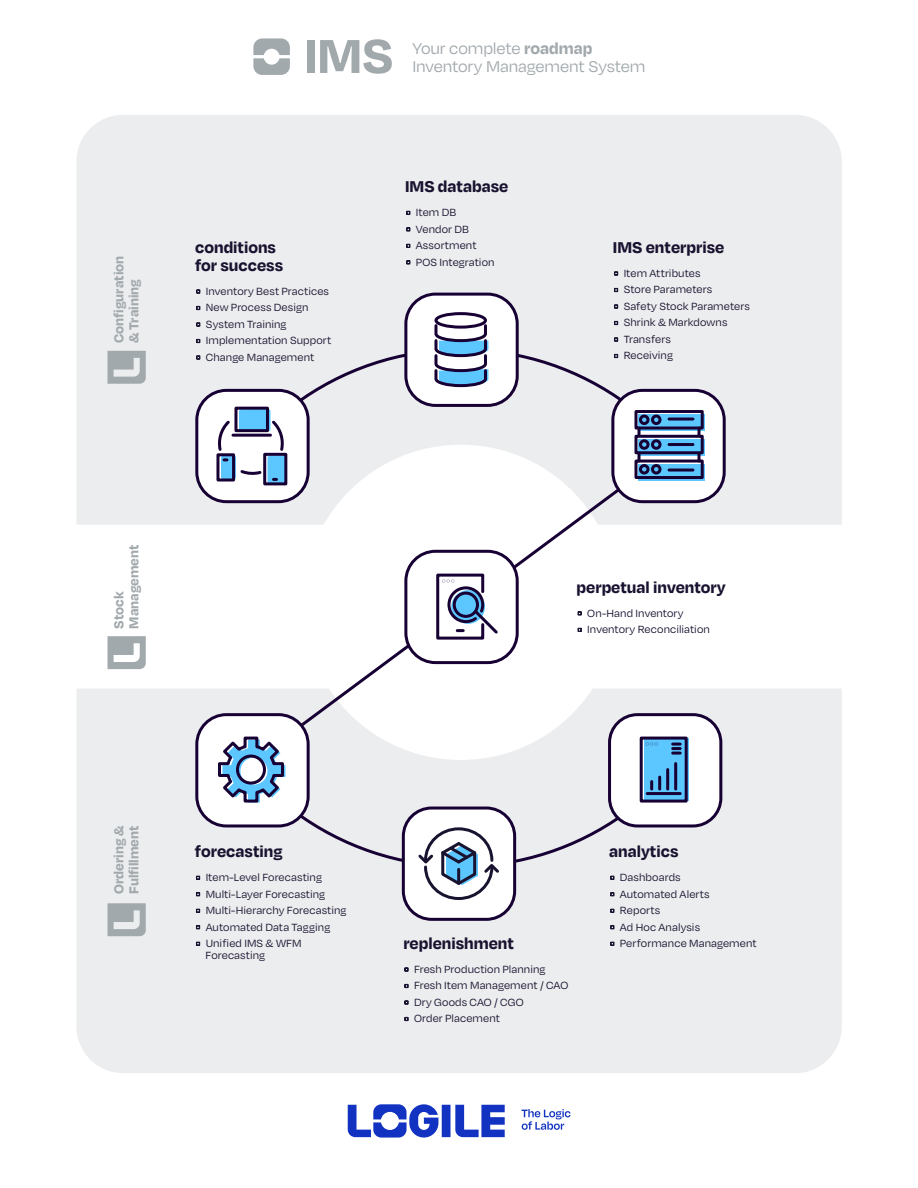
<style>
.page{position:relative;width:918px;height:1188px;background:#fff}
.page>*{position:absolute;margin:0;border:0;box-sizing:border-box;transform-origin:0 0}
.t1{font:700 54.75px "Degular";color:#a2a9ad}
.t2{font:700 18px/18px "Degular";color:#191230}
.t3{font:18px "Degular";letter-spacing:-.01em;color:#a2a9ad}
.t4{font:700 15px/15px "Degular";color:#a2a9ad}
.t5{font:12px/16.5px "Degular";letter-spacing:.005em;color:#191230}
.s1{font-weight:700}
</style>
<div class="page">
<svg style="left:521px;top:1109px;width:50px;height:21px"></svg>
<svg style="left:348px;top:1104px;width:157px;height:34px"></svg>
<div style="left:76px;top:115px;width:766px;height:410px;background:#ecedee"></div>
<div style="left:76px;top:689px;width:766px;height:384px;background:#ecedee"></div>
<svg style="left:263px;top:347px;width:396px;height:522px"></svg>
<div style="left:610px;top:715px;width:111px;height:111px;background:#fff;border-radius:28px"></div>
<div style="left:608px;top:713px;width:114px;height:114px;border:3px solid #170033;border-radius:28px"></div>
<div style="left:644px;top:738px;width:45px;height:63px;background:#5cc6ff"></div>
<div style="left:640px;top:737px;width:48px;height:66px;border:3px solid #170033"></div>
<svg style="left:673px;top:743px;width:7px;height:12px"></svg>
<hr style="left:647px;top:792px;width:33px;height:3px;background:#170033">
<svg style="left:645px;top:742px;width:13px;height:4px"></svg>
<svg style="left:650px;top:777px;width:11px;height:12px"></svg>
<hr style="left:666px;top:770px;width:3px;height:19px;background:#170033">
<hr style="left:674px;top:764px;width:3px;height:25px;background:#170033">
<div style="left:403px;top:808px;width:112px;height:111px;background:#fff;border-radius:28px"></div>
<div style="left:402px;top:807px;width:114px;height:114px;border:3px solid #170033;border-radius:28px"></div>
<svg style="left:418px;top:827px;width:81px;height:73px"></svg>
<div style="left:197px;top:715px;width:111px;height:111px;background:#fff;border-radius:30px"></div>
<div style="left:195px;top:713px;width:115px;height:114px;border:3px solid #170033;border-radius:30px"></div>
<svg style="left:218px;top:736px;width:67px;height:67px"></svg>
<div style="left:236px;top:755px;width:30px;height:30px;border:3px solid #170033;border-radius:50%"></div>
<div style="left:406px;top:551px;width:111px;height:112px;background:#fff;border-radius:30px"></div>
<div style="left:404px;top:550px;width:115px;height:114px;border:3px solid #170033;border-radius:30px"></div>
<svg style="left:436px;top:573px;width:62px;height:67px"></svg>
<div style="left:453px;top:592px;width:26px;height:26px;border:3px solid #170033;border-radius:50%"></div>
<div style="left:613px;top:390px;width:111px;height:112px;background:#fff;border-radius:30px"></div>
<div style="left:611px;top:389px;width:115px;height:114px;border:3px solid #170033;border-radius:30px"></div>
<div style="left:639px;top:464px;width:66px;height:17px;background:#5cc6ff"></div>
<svg style="left:639px;top:439px;width:66px;height:17px"></svg>
<div style="left:639px;top:415px;width:66px;height:16px;background:#5cc6ff"></div>
<div style="left:635px;top:460px;width:69px;height:19px;border:3px solid #170033"></div>
<div style="left:635px;top:435px;width:69px;height:19px;border:3px solid #170033"></div>
<div style="left:635px;top:410px;width:69px;height:20px;border:3px solid #170033"></div>
<div style="left:639px;top:439px;width:11px;height:11px;border:3px solid #170033;border-radius:50%"></div>
<div style="left:651px;top:439px;width:11px;height:11px;border:3px solid #170033;border-radius:50%"></div>
<div style="left:639px;top:415px;width:11px;height:10px;border:3px solid #170033;border-radius:50%"></div>
<div style="left:651px;top:415px;width:11px;height:10px;border:3px solid #170033;border-radius:50%"></div>
<div style="left:639px;top:464px;width:11px;height:11px;border:3px solid #170033;border-radius:50%"></div>
<div style="left:651px;top:464px;width:11px;height:11px;border:3px solid #170033;border-radius:50%"></div>
<hr style="left:669px;top:418px;width:24px;height:3px;background:#170033">
<hr style="left:669px;top:443px;width:24px;height:3px;background:#170033">
<hr style="left:669px;top:469px;width:24px;height:3px;background:#170033">
<svg style="left:638px;top:428px;width:3px;height:8px"></svg>
<svg style="left:698px;top:428px;width:3px;height:8px"></svg>
<svg style="left:638px;top:454px;width:3px;height:7px"></svg>
<svg style="left:698px;top:454px;width:3px;height:7px"></svg>
<div style="left:406px;top:294px;width:111px;height:111px;background:#fff;border-radius:30px"></div>
<div style="left:404px;top:293px;width:115px;height:114px;border:3px solid #170033;border-radius:30px"></div>
<svg style="left:434px;top:323px;width:54px;height:65px"></svg>
<div style="left:434px;top:312px;width:53px;height:17px;border:3px solid #170033;border-radius:50%"></div>
<div style="left:197px;top:390px;width:111px;height:112px;background:#fff;border-radius:30px"></div>
<div style="left:195px;top:389px;width:115px;height:114px;border:3px solid #170033;border-radius:30px"></div>
<div style="left:239px;top:409px;width:31px;height:22px;background:#5cc6ff;border-radius:3px"></div>
<div style="left:221px;top:455px;width:15px;height:24px;background:#5cc6ff;border-radius:3px"></div>
<div style="left:267px;top:455px;width:20px;height:29px;background:#5cc6ff;border-radius:3px"></div>
<div style="left:234px;top:407px;width:35px;height:25px;border:3px solid #170033"></div>
<hr style="left:233px;top:434px;width:37px;height:3px;background:#170033">
<div style="left:216px;top:453px;width:19px;height:29px;border:3px solid #170033"></div>
<div style="left:263px;top:453px;width:24px;height:32px;border:3px solid #170033"></div>
<svg style="left:218px;top:420px;width:15px;height:41px"></svg>
<svg style="left:269px;top:418px;width:15px;height:35px"></svg>
<svg style="left:240px;top:468px;width:24px;height:7px"></svg>
<svg style="left:405px;top:984px;width:3px;height:4px"></svg>
<svg style="left:405px;top:1017px;width:3px;height:4px"></svg>
<svg style="left:196px;top:893px;width:4px;height:3px"></svg>
<svg style="left:196px;top:909px;width:4px;height:3px"></svg>
<svg style="left:196px;top:926px;width:4px;height:3px"></svg>
<svg style="left:196px;top:942px;width:4px;height:3px"></svg>
<svg style="left:578px;top:628px;width:3px;height:4px"></svg>
<svg style="left:614px;top:272px;width:4px;height:3px"></svg>
<svg style="left:614px;top:288px;width:4px;height:4px"></svg>
<svg style="left:614px;top:305px;width:4px;height:3px"></svg>
<svg style="left:614px;top:321px;width:4px;height:4px"></svg>
<svg style="left:614px;top:338px;width:4px;height:3px"></svg>
<svg style="left:614px;top:354px;width:4px;height:4px"></svg>
<svg style="left:407px;top:211px;width:3px;height:4px"></svg>
<svg style="left:407px;top:244px;width:3px;height:4px"></svg>
<svg style="left:197px;top:306px;width:3px;height:4px"></svg>
<svg style="left:197px;top:339px;width:3px;height:4px"></svg>
<svg style="left:108px;top:903px;width:38px;height:33px"></svg>
<svg style="left:108px;top:636px;width:38px;height:33px"></svg>
<svg style="left:108px;top:351px;width:38px;height:33px"></svg>
<svg style="left:253px;top:38px;width:37px;height:37px"></svg>
<svg style="left:196px;top:876px;width:4px;height:3px"></svg>
<p class="t4" style="left:111px;top:343px;width:89px;rotate:-90deg">Configuration &amp; Training</p>
<h1 class="t1" style="left:304px;top:21px;width:91px">IMS</h1>
<h2 class="t3" style="left:413px;top:38px;width:182px">Your complete <span class="s1">roadmap</span></h2>
<h2 class="t3" style="left:413px;top:56px;width:234px">Inventory Management System</h2>
<h2 class="t2" style="left:195px;top:237px;width:90px">conditions for success</h2>
<p class="t5" style="left:206px;top:282px;width:127px">Inventory Best Practices<br>New Process Design<br>System Training<br>Implementation Support<br>Change Management</p>
<h2 class="t2" style="left:405px;top:177px;width:105px">IMS database</h2>
<p class="t5" style="left:416px;top:204px;width:80px">Item DB<br>Vendor DB<br>Assortment<br>POS Integration</p>
<h2 class="t2" style="left:613px;top:237px;width:113px">IMS enterprise</h2>
<p class="t5" style="left:624px;top:264px;width:128px">Item Attributes<br>Store Parameters<br>Safety Stock Parameters<br>Shrink &amp; Markdowns<br>Transfers<br>Receiving</p>
<p class="t4" style="left:111px;top:629px;width:86px;rotate:-90deg">Stock<br>Management</p>
<h2 class="t2" style="left:577px;top:577px;width:151px">perpetual inventory</h2>
<p class="t5" style="left:587px;top:604px;width:124px">On-Hand Inventory<br>Inventory Reconciliation</p>
<p class="t4" style="left:111px;top:894px;width:70px;rotate:-90deg">Ordering &amp;<br>Fulfillment</p>
<h2 class="t2" style="left:195px;top:841px;width:89px">forecasting</h2>
<p class="t5" style="left:206px;top:869px;width:142px">Item-Level Forecasting<br>Multi-Layer Forecasting<br>Multi-Hierarchy Forecasting<br>Automated Data Tagging<br>Unified IMS &amp; WFM</p>
<p class="t5" style="left:205px;top:947px;width:61px">Forecasting</p>
<h2 class="t2" style="left:609px;top:841px;width:71px">analytics</h2>
<p class="t5" style="left:620px;top:869px;width:91px">Dashboards<br>Automated Alerts<br>Reports<br>Ad Hoc Analysis</p>
<h2 class="t2" style="left:403px;top:933px;width:112px">replenishment</h2>
<p class="t5" style="left:620px;top:935px;width:138px">Performance Management</p>
<p class="t5" style="left:414px;top:960px;width:156px">Fresh Production Planning<br>Fresh Item Management / CAO<br>Dry Goods CAO / CGO<br>Order Placement</p>
</div>
